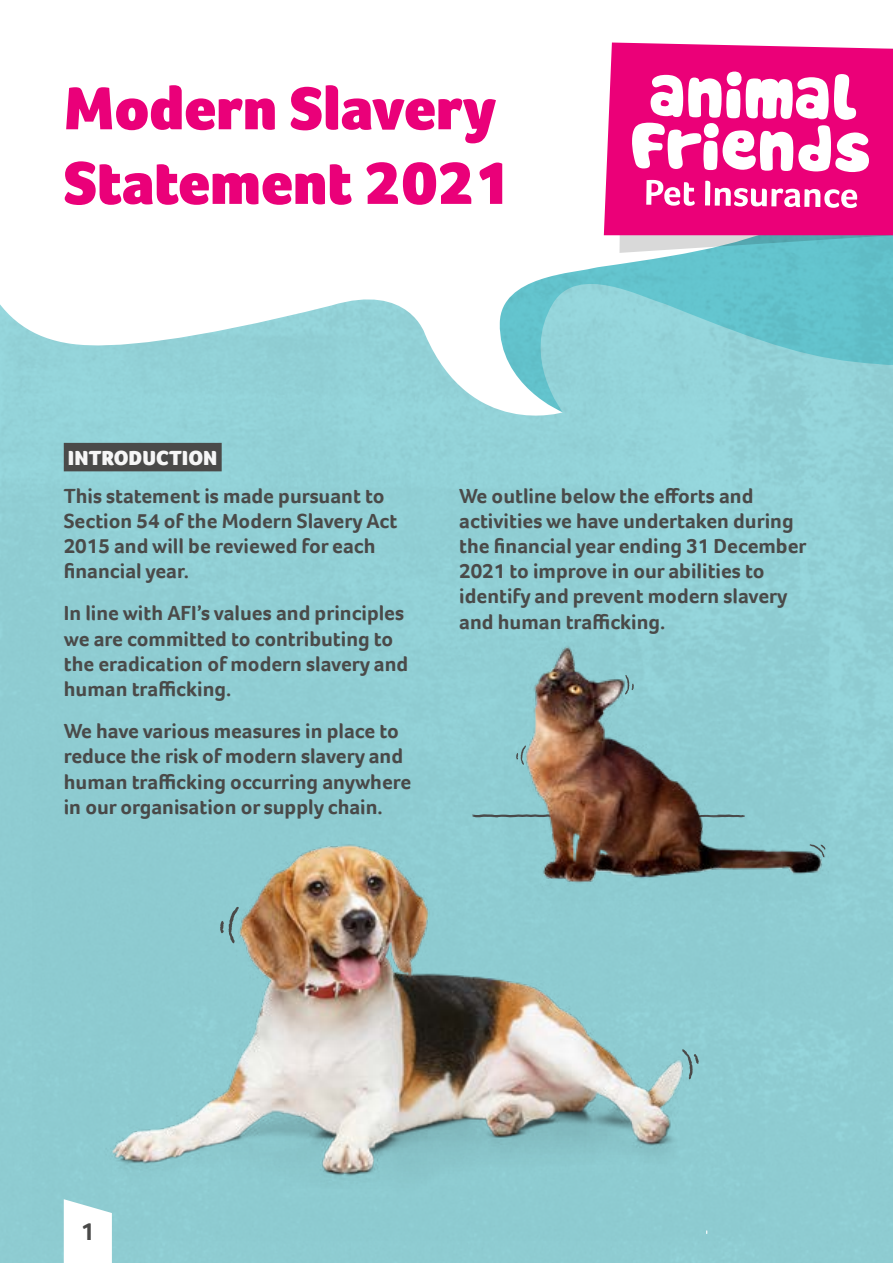
<style>
.page{position:relative;width:893px;height:1263px;background:#fff}
.page>*{position:absolute;margin:0;border:0;box-sizing:border-box;transform-origin:0 0}
.Document_Title{font:900 62.1px/74.6px "Foco";color:#ea0079}
.t1{font:700 25.5px "Foco";color:#4a4a49}
.Intro_Text{font:700 21px/25.2px "Foco";color:#4a4a49}
.t2{font:900 21px "Foco";color:#f6f6f6}
</style>
<div class="page">
<svg style="left:0;top:42px;width:893px;height:398px"></svg>
<div style="left:64px;top:443px;width:158px;height:28px;background:#4a4a49"></div>
<img style="left:505px;top:636px;width:323px;height:265px">
<svg style="left:625px;top:675px;width:10px;height:20px"></svg>
<svg style="left:516px;top:745px;width:10px;height:7px"></svg>
<svg style="left:809px;top:844px;width:16px;height:14px"></svg>
<img style="left:32px;top:752px;width:733px;height:489px">
<svg style="left:64px;top:1199px;width:48px;height:64px"></svg>
<svg style="left:619px;top:235px;width:274px;height:18px;background:#91c5cc"></svg>
<div style="left:604px;top:43px;width:289px;height:192px;background:#eb0078"></div>
<svg style="left:646px;top:180px;width:49px;height:26px"></svg>
<svg style="left:705px;top:181px;width:152px;height:27px"></svg>
<svg style="left:632px;top:71px;width:237px;height:101px"></svg>
<h1 class="Document_Title" style="left:64px;top:70px;width:449px">Modern Slavery<br>Statement 2021</h1>
<p class="t2" style="left:68px;top:444px;width:151px">INTRODUCTION</p>
<h3 class="Intro_Text" style="left:64px;top:483px;width:335px">This statement is made pursuant to<br>Section 54 of the Modern Slavery Act<br>2015 and will be reviewed for each financial year.</h3>
<h3 class="Intro_Text" style="left:64px;top:600px;width:346px">In line with AFI’s values and principles we are committed to contributing to the eradication of modern slavery and human trafficking.</h3>
<h3 class="Intro_Text" style="left:64px;top:718px;width:349px">We have various measures in place to reduce the risk of modern slavery and human trafficking occurring anywhere in our organisation or supply chain.</h3>
<h3 class="Intro_Text" style="left:459px;top:483px;width:349px">We outline below the efforts and activities we have undertaken during the financial year ending 31 December 2021 to improve in our abilities to identify and prevent modern slavery and human trafficking.</h3>
<p class="t1" style="left:81px;top:1215px;width:15px">1</p>
</div>
